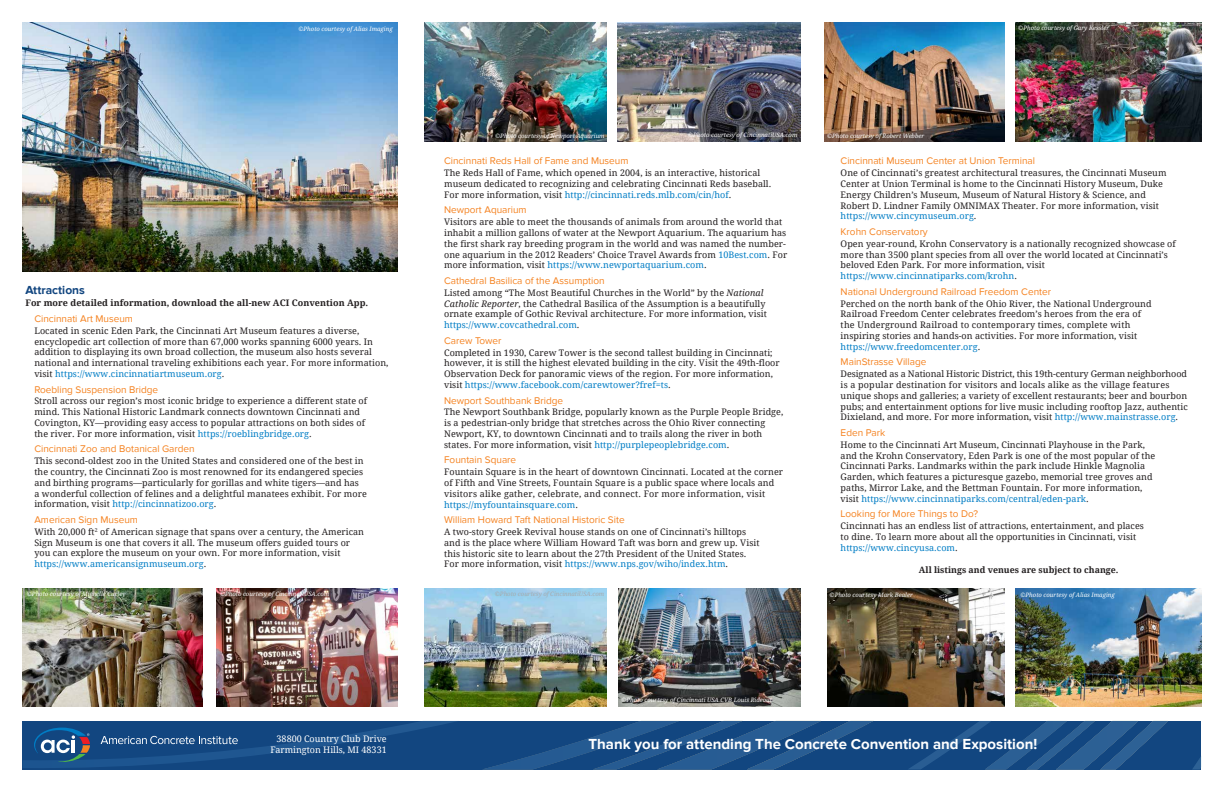
<style>
.page{position:relative;width:1224px;height:792px;background:#fff}
.page>*{position:absolute;margin:0;border:0;box-sizing:border-box;transform-origin:0 0}
.t1{font:700 15px "Proxima Nova";color:#fff}
.t2{font:700 12px "Proxima Nova";color:#124680}
.t3{font:10px "Proxima Nova";color:#f58220}
.t4{font:9px/10.8px "Droid Serif";letter-spacing:.005em;color:#231f20}
.t5{font:700 9px "Droid Serif";letter-spacing:.005em;color:#231f20}
.t6{font:9px/11px "Droid Serif";color:#fff;text-align:right}
.t7{font:700 8.8px "Droid Serif";color:#231f20}
.t8{font:italic 6px "Droid Serif";color:#fff}
.t9{font:italic 6px "Droid Serif";color:#a7a9ac}
.s1{color:#007dc5}
.s2{font-style:italic}
</style>
<div class="page">
<div style="left:22px;top:721px;width:1180px;height:49px;background:#124680"></div>
<svg style="left:482px;top:721px;width:391px;height:49px"></svg>
<svg style="left:909px;top:721px;width:259px;height:49px"></svg>
<svg style="left:1193px;top:755px;width:9px;height:15px"></svg>
<img style="left:824px;top:22px;width:180px;height:120px">
<img style="left:1015px;top:22px;width:187px;height:120px">
<img style="left:424px;top:22px;width:183px;height:120px">
<img style="left:618px;top:22px;width:182px;height:120px">
<img style="left:217px;top:588px;width:180px;height:118px">
<img style="left:22px;top:22px;width:375px;height:250px">
<img style="left:22px;top:588px;width:181px;height:118px">
<img style="left:425px;top:588px;width:182px;height:118px">
<img style="left:619px;top:588px;width:181px;height:118px">
<img style="left:827px;top:588px;width:177px;height:118px">
<img style="left:1015px;top:588px;width:187px;height:118px">
<svg style="left:23px;top:721px;width:433px;height:47px"></svg>
<p class="t8" style="left:299px;top:26px;width:96px">©Photo courtesy of Alias Imaging</p>
<p class="t8" style="left:1018px;top:24px;width:92px">©Photo courtesy of Gary Kessler</p>
<p class="t8" style="left:495px;top:132px;width:111px">©Photo courtesy of Newport Aquarium</p>
<p class="t8" style="left:688px;top:132px;width:111px">©Photo courtesy of CincinnatiUSA.com</p>
<p class="t8" style="left:827px;top:133px;width:99px">©Photo courtesy of Robert Webber</p>
<h2 class="t2" style="left:25px;top:283px;width:61px">Attractions</h2>
<p class="t5" style="left:25px;top:298px;width:345px">For more detailed information, download the all-new ACI Convention App.</p>
<p class="t3" style="left:34px;top:313px;width:100px">Cincinnati Art Museum</p>
<p class="t4" style="left:34px;top:325px;width:356px">Located in scenic Eden Park, the Cincinnati Art Museum features a diverse, encyclopedic art collection of more than 67,000 works spanning 6000 years. In addition to displaying its own broad collection, the museum also hosts several national and international traveling exhibitions each year. For more information, visit <span class="s1">https://www.cincinnatiartmuseum.org</span>.</p>
<p class="t3" style="left:34px;top:383px;width:125px">Roebling Suspension Bridge</p>
<p class="t4" style="left:34px;top:396px;width:334px">Stroll across our region’s most iconic bridge to experience a different state of mind. This National Historic Landmark connects downtown Cincinnati and Covington, KY—providing easy access to popular attractions on both sides of the river. For more information, visit <span class="s1">https://roeblingbridge.org</span>.</p>
<p class="t3" style="left:34px;top:443px;width:162px">Cincinnati Zoo and Botanical Garden</p>
<p class="t4" style="left:34px;top:456px;width:334px">This second-oldest zoo in the United States and considered one of the best in the country, the Cincinnati Zoo is most renowned for its endangered species and birthing programs—particularly for gorillas and white tigers—and has<br>a wonderful collection of felines and a delightful manatees exhibit. For more information, visit <span class="s1">http://cincinnatizoo.org</span>.</p>
<p class="t3" style="left:34px;top:514px;width:105px">American Sign Museum</p>
<p class="t4" style="left:34px;top:526px;width:331px">With 20,000 ft<sup>2</sup> of American signage that spans over a century, the American Sign Museum is one that covers it all. The museum offers guided tours or you can explore the museum on your own. For more information, visit <span class="s1">https://www.americansignmuseum.org</span>.</p>
<p class="t3" style="left:444px;top:155px;width:186px">Cincinnati Reds Hall of Fame and Museum</p>
<p class="t4" style="left:444px;top:168px;width:329px">The Reds Hall of Fame, which opened in 2004, is an interactive, historical museum dedicated to recognizing and celebrating Cincinnati Reds baseball.<br>For more information, visit <span class="s1">http://cincinnati.reds.mlb.com/cin/hof</span>.</p>
<p class="t3" style="left:444px;top:204px;width:84px">Newport Aquarium</p>
<p class="t4" style="left:444px;top:217px;width:345px">Visitors are able to meet the thousands of animals from around the world that inhabit a million gallons of water at the Newport Aquarium. The aquarium has the first shark ray breeding program in the world and was named the number&shy;one aquarium in the 2012 Readers’ Choice Travel Awards from <span class="s1">10Best.com</span>. For more information, visit <span class="s1">https://www.newportaquarium.com</span>.</p>
<p class="t3" style="left:444px;top:275px;width:162px">Cathedral Basilica of the Assumption</p>
<p class="t4" style="left:444px;top:287px;width:324px">Listed among “The Most Beautiful Churches in the World” by the <span class="s2">National Catholic Reporter</span>, the Cathedral Basilica of the Assumption is a beautifully ornate example of Gothic Revival architecture. For more information, visit <span class="s1">https://www.covcathedral.com</span>.</p>
<p class="t3" style="left:444px;top:335px;width:59px">Carew Tower</p>
<p class="t4" style="left:444px;top:347px;width:337px">Completed in 1930, Carew Tower is the second tallest building in Cincinnati; however, it is still the highest elevated building in the city. Visit the 49th-floor Observation Deck for panoramic views of the region. For more information, visit <span class="s1">https://www.facebook.com/carewtower?fref=ts</span>.</p>
<p class="t3" style="left:444px;top:394px;width:121px">Newport Southbank Bridge</p>
<p class="t4" style="left:444px;top:407px;width:341px">The Newport Southbank Bridge, popularly known as the Purple People Bridge, is a pedestrian-only bridge that stretches across the Ohio River connecting Newport, KY, to downtown Cincinnati and to trails along the river in both states. For more information, visit <span class="s1">http://purplepeoplebridge.com</span>.</p>
<p class="t3" style="left:444px;top:454px;width:74px">Fountain Square</p>
<p class="t4" style="left:444px;top:467px;width:341px">Fountain Square is in the heart of downtown Cincinnati. Located at the corner of Fifth and Vine Streets, Fountain Square is a public space where locals and visitors alike gather, celebrate, and connect. For more information, visit <span class="s1">https://myfountainsquare.com</span>.</p>
<p class="t3" style="left:444px;top:514px;width:182px">William Howard Taft National Historic Site</p>
<p class="t4" style="left:444px;top:526px;width:317px">A two-story Greek Revival house stands on one of Cincinnati’s hilltops and is the place where William Howard Taft was born and grew up. Visit this historic site to learn about the 27th President of the United States.<br>For more information, visit <span class="s1">https://www.nps.gov/wiho/index.htm</span>.</p>
<p class="t3" style="left:841px;top:155px;width:196px">Cincinnati Museum Center at Union Terminal</p>
<p class="t4" style="left:841px;top:168px;width:327px">One of Cincinnati’s greatest architectural treasures, the Cincinnati Museum Center at Union Terminal is home to the Cincinnati History Museum, Duke Energy Children’s Museum, Museum of Natural History &amp; Science, and Robert D. Lindner Family OMNIMAX Theater. For more information, visit <span class="s1">https://www.cincymuseum.org</span>.</p>
<p class="t3" style="left:841px;top:226px;width:89px">Krohn Conservatory</p>
<p class="t4" style="left:841px;top:238px;width:337px">Open year-round, Krohn Conservatory is a nationally recognized showcase of more than 3500 plant species from all over the world located at Cincinnati’s beloved Eden Park. For more information, visit <span class="s1">https://www.cincinnatiparks.com/krohn</span>.</p>
<p class="t3" style="left:841px;top:286px;width:212px">National Underground Railroad Freedom Center</p>
<p class="t4" style="left:841px;top:298px;width:312px">Perched on the north bank of the Ohio River, the National Underground Railroad Freedom Center celebrates freedom’s heroes from the era of the Underground Railroad to contemporary times, complete with inspiring stories and hands-on activities. For more information, visit <span class="s1">https://www.freedomcenter.org</span>.</p>
<p class="t3" style="left:841px;top:356px;width:87px">MainStrasse Village</p>
<p class="t4" style="left:841px;top:369px;width:349px">Designated as a National Historic District, this 19th-century German neighborhood is a popular destination for visitors and locals alike as the village features unique shops and galleries; a variety of excellent restaurants; beer and bourbon pubs; and entertainment options for live music including rooftop Jazz, authentic Dixieland, and more. For more information, visit <span class="s1">http://www.mainstrasse.org</span>.</p>
<p class="t3" style="left:841px;top:427px;width:46px">Eden Park</p>
<p class="t4" style="left:841px;top:439px;width:316px">Home to the Cincinnati Art Museum, Cincinnati Playhouse in the Park, and the Krohn Conservatory, Eden Park is one of the most popular of the Cincinnati Parks. Landmarks within the park include Hinkle Magnolia Garden, which features a picturesque gazebo, memorial tree groves and paths, Mirror Lake, and the Bettman Fountain. For more information, visit <span class="s1">https://www.cincinnatiparks.com/central/eden-park</span>.</p>
<p class="t3" style="left:841px;top:508px;width:139px">Looking for More Things to Do?</p>
<p class="t4" style="left:841px;top:521px;width:305px">Cincinnati has an endless list of attractions, entertainment, and places to dine. To learn more about all the opportunities in Cincinnati, visit <span class="s1">https://www.cincyusa.com</span>.</p>
<p class="t7" style="left:919px;top:565px;width:201px">All listings and venues are subject to change.</p>
<p class="t8" style="left:27px;top:590px;width:100px">©Photo courtesy of Michelle Curley</p>
<p class="t8" style="left:220px;top:590px;width:111px">©Photo courtesy of CincinnatiUSA.com</p>
<p class="t9" style="left:495px;top:591px;width:111px">©Photo courtesy of CincinnatiUSA.com</p>
<p class="t8" style="left:830px;top:591px;width:85px">©Photo courtesy Mark Bealer</p>
<p class="t8" style="left:1021px;top:591px;width:96px">©Photo courtesy of Alias Imaging</p>
<p class="t8" style="left:622px;top:697px;width:152px">©Photo courtesy of Cincinnati USA CVB Louis Rideout</p>
<p class="t6" style="left:270px;top:733px;width:118px">38800 Country Club Drive<br>Farmington Hills, MI 48331</p>
<h1 class="t1" style="left:588px;top:735px;width:450px">Thank you for attending The Concrete Convention and Exposition!</h1>
</div>
